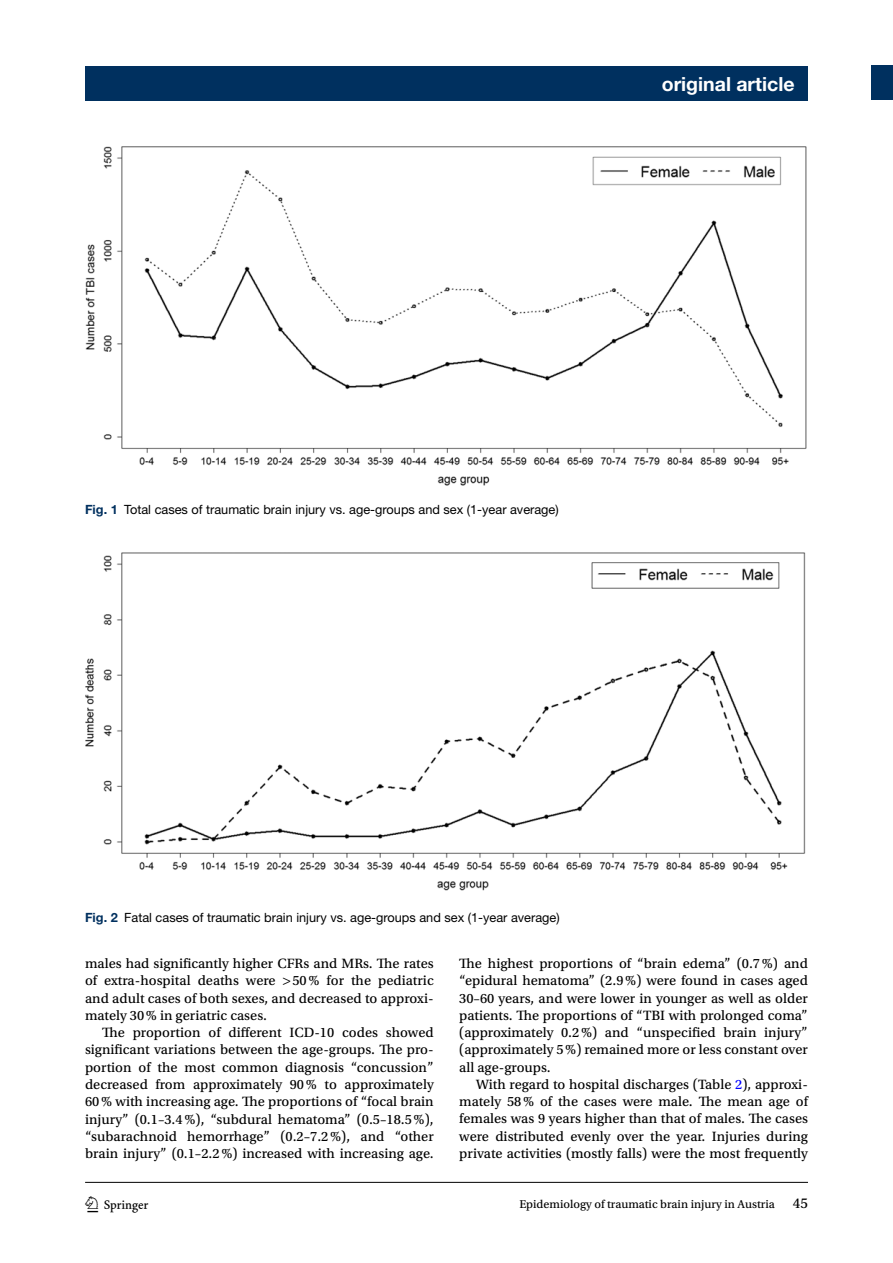
<style>
.page{position:relative;width:893px;height:1263px;background:#fff}
.page>*{position:absolute;margin:0;border:0;box-sizing:border-box;transform-origin:0 0}
.t1{font:22.5px "Springnew";color:#000}
.t2{font:700 19.5px "Helvetica Neue";color:#fff}
.t3{font:14.25px/17.2px "Utopia Std Capt";color:#000;text-align:justify}
.t4{font:12.75px "Helvetica Neue";color:#000}
.t5{font:12px "Utopia Std Capt";color:#000}
.s1{font-weight:700;color:#00305f}
.s2{color:#00f}
.s3{font-size:15px}
</style>
<div class="page">
<div style="left:85px;top:66px;width:722px;height:34px;background:#00305f"></div>
<div style="left:872px;top:66px;width:21px;height:34px;background:#00305f"></div>
<hr style="left:85px;top:1182px;width:723px;height:1px;background:#000">
<img style="left:85px;top:552px;width:721px;height:339px">
<img style="left:85px;top:146px;width:722px;height:340px">
<h2 class="t2" style="left:662px;top:72px;width:134px">original article</h2>
<p class="t4" style="left:85px;top:502px;width:475px"><span class="s1">Fig. 1</span> Total cases of traumatic brain injury vs. age-groups and sex (1-year average)</p>
<p class="t4" style="left:85px;top:909px;width:476px"><span class="s1">Fig. 2</span> Fatal cases of traumatic brain injury vs. age-groups and sex (1-year average)</p>
<p class="t3" style="left:85px;top:955px;width:350px">males had significantly higher CFRs and MRs. The rates of extra-hospital deaths were 50% for the pediatric and adult cases of both sexes, and decreased to approxi&shy;mately 30% in geriatric cases.</p>
<p class="t3" style="left:85px;top:1024px;width:350px;text-indent:17px">The proportion of different ICD-10 codes showed significant variations between the age-groups. The pro&shy;portion of the most common diagnosis “concussion” decreased from approximately 90% to approximately 60% with increasing age. The proportions of “focal brain injury” (0.1–3.4%), “subdural hematoma” (0.5–18.5%), “subarachnoid hemorrhage” (0.2–7.2%), and “other brain injury” (0.1–2.2%) increased with increasing age.</p>
<p class="t3" style="left:459px;top:955px;width:350px">The highest proportions of “brain edema” (0.7%) and “epidural hematoma” (2.9%) were found in cases aged 30–60 years, and were lower in younger as well as older patients. The proportions of “TBI with prolonged coma” (approximately 0.2%) and “unspecified brain injury” (approximately 5%) remained more or less constant over all age-groups.</p>
<p class="t3" style="left:459px;top:1076px;width:350px;text-indent:17px">With regard to hospital discharges (Table <span class="s2">2</span>), approxi&shy;mately 58% of the cases were male. The mean age of females was 9 years higher than that of males. The cases were distributed evenly over the year. Injuries during private activities (mostly falls) were the most frequently</p>
<h1 class="t1" style="left:87px;top:1196px;width:63px">1 3</h1>
<p class="t5" style="left:520px;top:1198px;width:290px">Epidemiology of traumatic brain injury in Austria <span class="s3">45</span></p>
</div>
